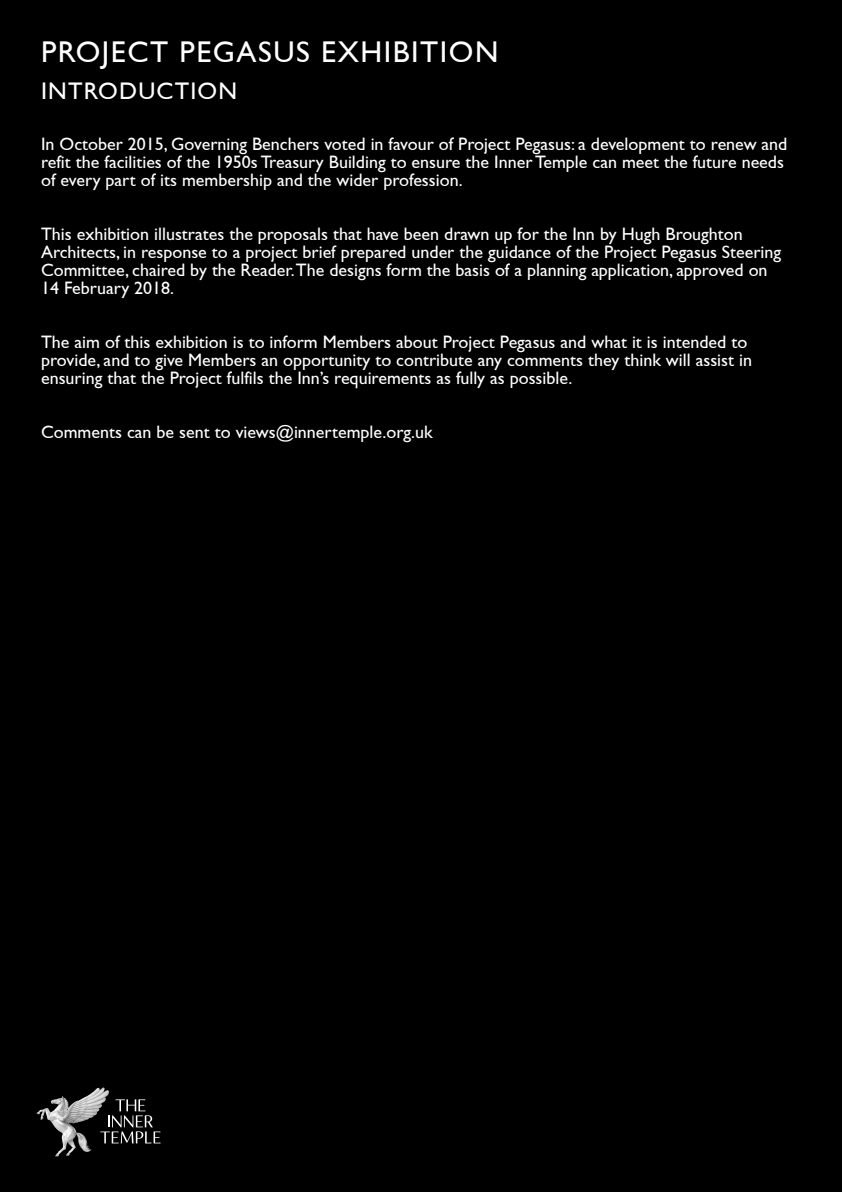
<style>
.page{position:relative;width:842px;height:1192px;background:#000}
.page>*{position:absolute;margin:0;border:0;box-sizing:border-box;transform-origin:0 0}
.t1{font:30px "Gill Sans";letter-spacing:.05em;color:#fff}
.t2{font:24px "Gill Sans";letter-spacing:.05em;color:#fff}
.t3{font:18px/18px "Gill Sans";color:#fff}
</style>
<div class="page">
<img style="left:25px;top:1080px;width:97px;height:87px">
<svg style="left:100px;top:1099px;width:60px;height:44px;background:#2d2d2d"></svg>
<h1 class="t1" style="left:41px;top:34px;width:459px">PROJECT PEGASUS EXHIBITION</h1>
<p class="t2" style="left:41px;top:77px;width:198px">INTRODUCTION</p>
<p class="t3" style="left:41px;top:135px;width:748px">In October 2015, Governing Benchers voted in favour of Project Pegasus: a development to renew and refit the facilities of the 1950s Treasury Building to ensure the Inner Temple can meet the future needs of every part of its membership and the wider profession.</p>
<p class="t3" style="left:41px;top:225px;width:742px">This exhibition illustrates the proposals that have been drawn up for the Inn by Hugh Broughton<br>Architects, in response to a project brief prepared under the guidance of the Project Pegasus Steering<br>Committee, chaired by the Reader.The designs form the basis of a planning application, approved on</p>
<p class="t3" style="left:41px;top:279px;width:135px">14 February 2018.</p>
<p class="t3" style="left:41px;top:333px;width:712px">The aim of this exhibition is to inform Members about Project Pegasus and what it is intended to provide, and to give Members an opportunity to contribute any comments they think will assist in ensuring that the Project fulfils the Inn’s requirements as fully as possible.</p>
<p class="t3" style="left:41px;top:423px;width:393px">Comments can be sent to views@innertemple.org.uk</p>
</div>
